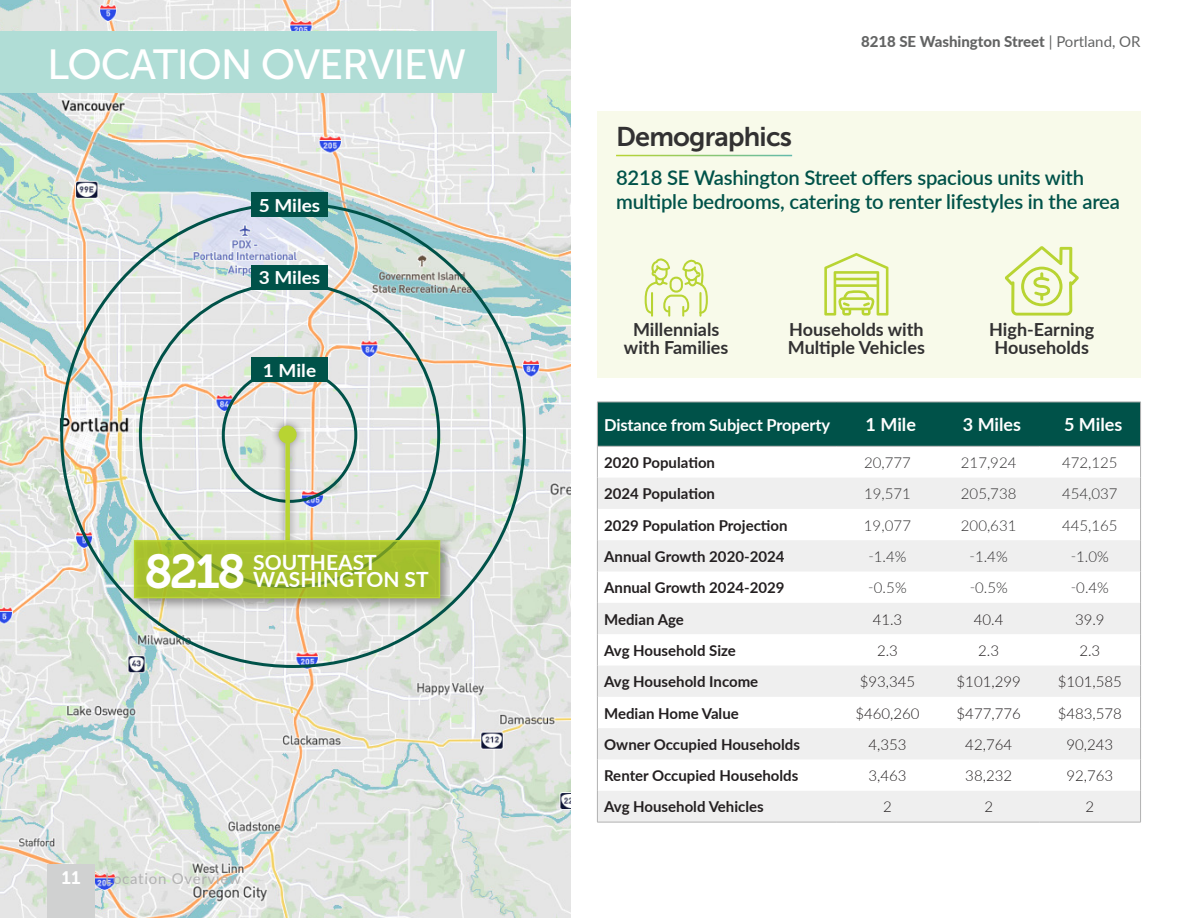
<style>
.page{position:relative;width:1188px;height:918px;background:#fff}
.page>*{position:absolute;margin:0;border:0;box-sizing:border-box;transform-origin:0 0}
.t1{font:47.4px "Museo 700";color:#fff}
.t2{font:42px "Museo Sans 500";letter-spacing:-.03em;color:#fff}
.t3{font:27px "Museo Sans 700";letter-spacing:-.03em;color:#323132}
.t4{font:700 21px "Lato";color:#fff}
.t5{font:600 20.25px/24.3px "Lato";letter-spacing:-.01em;color:#005249}
.t6{font:700 18px "Lato";color:#323132}
.Headline{font:700 18px "Lato";color:#fff;scale:1.06 1}
.Headline-2{font:700 18px "Lato";color:#fff}
.t7{font:18px "Museo 700";color:#fff}
.Headline-3{font:700 16.5px "Lato";letter-spacing:-.01em;color:#fff}
.Headline-4{font:700 15px "Lato";color:#231f20}
.Headline-5{font:300 15px "Lato";color:#231f20}
.Headline-6{font:300 15px "Lato";color:#323132}
.t8{font:800 15px "Lato";color:#636464}
.t9{font:15px "Lato";letter-spacing:.05em;color:#b1b1b1}
.s1{font-weight:400}
</style>
<div class="page">
<div style="left:597px;top:111px;width:544px;height:266px;background:#f8faea"></div>
<img style="left:0;top:0;width:570px;height:918px">
<div style="left:251px;top:192px;width:77px;height:25px;background:#005249"></div>
<div style="left:251px;top:265px;width:77px;height:24px;background:#005249"></div>
<div style="left:251px;top:357px;width:77px;height:25px;background:#005249"></div>
<div style="left:271px;top:418px;width:33px;height:131px;background:#231f20;opacity:.48"></div>
<div style="left:285px;top:435px;width:5px;height:106px;background:#b8d432"></div>
<div style="left:279px;top:426px;width:18px;height:18px;background:#b8d432;border-radius:50%"></div>
<div style="left:598px;top:403px;width:542px;height:43px;background:#005249"></div>
<svg style="left:598px;top:478px;width:542px;height:344px;fill:#efefef"></svg>
<hr style="left:598px;top:446px;width:239px;height:1px;background:#b1b1b1">
<hr style="left:837px;top:446px;width:101px;height:1px;background:#b1b1b1">
<hr style="left:938px;top:446px;width:101px;height:1px;background:#b1b1b1">
<hr style="left:1039px;top:446px;width:101px;height:1px;background:#b1b1b1">
<hr style="left:597px;top:822px;width:240px;height:1px;background:#b1b1b1">
<hr style="left:837px;top:822px;width:101px;height:1px;background:#b1b1b1">
<hr style="left:938px;top:822px;width:101px;height:1px;background:#b1b1b1">
<hr style="left:1039px;top:822px;width:102px;height:1px;background:#b1b1b1">
<hr style="left:597px;top:402px;width:240px;height:1px;background:#b1b1b1">
<hr style="left:597px;top:402px;width:1px;height:44px;background:#b1b1b1">
<hr style="left:837px;top:402px;width:101px;height:1px;background:#b1b1b1">
<hr style="left:938px;top:402px;width:101px;height:1px;background:#b1b1b1">
<hr style="left:1039px;top:402px;width:102px;height:1px;background:#b1b1b1">
<hr style="left:1140px;top:402px;width:1px;height:44px;background:#b1b1b1">
<hr style="left:597px;top:446px;width:1px;height:32px;background:#b1b1b1">
<hr style="left:1140px;top:446px;width:1px;height:32px;background:#b1b1b1">
<hr style="left:597px;top:478px;width:1px;height:31px;background:#b1b1b1">
<hr style="left:1140px;top:478px;width:1px;height:31px;background:#b1b1b1">
<hr style="left:597px;top:509px;width:1px;height:31px;background:#b1b1b1">
<hr style="left:1140px;top:509px;width:1px;height:31px;background:#b1b1b1">
<hr style="left:597px;top:540px;width:1px;height:32px;background:#b1b1b1">
<hr style="left:1140px;top:540px;width:1px;height:32px;background:#b1b1b1">
<hr style="left:597px;top:572px;width:1px;height:31px;background:#b1b1b1">
<hr style="left:1140px;top:572px;width:1px;height:31px;background:#b1b1b1">
<hr style="left:597px;top:603px;width:1px;height:31px;background:#b1b1b1">
<hr style="left:1140px;top:603px;width:1px;height:31px;background:#b1b1b1">
<hr style="left:597px;top:634px;width:1px;height:32px;background:#b1b1b1">
<hr style="left:1140px;top:634px;width:1px;height:32px;background:#b1b1b1">
<hr style="left:597px;top:666px;width:1px;height:31px;background:#b1b1b1">
<hr style="left:1140px;top:666px;width:1px;height:31px;background:#b1b1b1">
<hr style="left:597px;top:697px;width:1px;height:31px;background:#b1b1b1">
<hr style="left:1140px;top:697px;width:1px;height:31px;background:#b1b1b1">
<hr style="left:597px;top:728px;width:1px;height:31px;background:#b1b1b1">
<hr style="left:1140px;top:728px;width:1px;height:31px;background:#b1b1b1">
<hr style="left:597px;top:759px;width:1px;height:32px;background:#b1b1b1">
<hr style="left:1140px;top:759px;width:1px;height:32px;background:#b1b1b1">
<hr style="left:597px;top:791px;width:1px;height:31px;background:#b1b1b1">
<hr style="left:1140px;top:791px;width:1px;height:31px;background:#b1b1b1">
<hr style="left:616px;top:155px;width:176px;height:1px;background:#fff">
<div style="left:0;top:31px;width:497px;height:61px;background:#b0ddd6"></div>
<div style="left:130px;top:537px;width:323px;height:74px;background:#231f20;opacity:.29"></div>
<svg style="left:137px;top:543px;width:300px;height:52px;background:#a4be2d"></svg>
<div style="left:134px;top:540px;width:306px;height:58px;border:2px solid #b8d433"></div>
<svg style="left:824px;top:253px;width:64px;height:63px"></svg>
<svg style="left:1005px;top:246px;width:74px;height:70px"></svg>
<svg style="left:645px;top:258px;width:63px;height:59px"></svg>
<hr style="left:699px;top:292px;width:3px;height:25px;background:#b8d433">
<div style="left:47px;top:865px;width:48px;height:53px;background:#d0d1d1"></div>
<p class="t2" style="left:47px;top:41px;width:421px">LOCATION OVERVIEW</p>
<p class="Headline" style="left:259px;top:192px;width:60px">5 Miles</p>
<p class="Headline" style="left:259px;top:264px;width:60px">3 Miles</p>
<p class="Headline" style="left:263px;top:357px;width:52px">1 Mile</p>
<p class="t1" style="left:145px;top:546px;width:102px">8218</p>
<p class="t4" style="left:253px;top:547px;width:125px">SOUTHEAST</p>
<p class="t4" style="left:253px;top:564px;width:177px">WASHINGTON ST</p>
<p class="t7" style="left:61px;top:868px;width:21px">11</p>
<p class="t9" style="left:105px;top:867px;width:137px">Location Overview</p>
<p class="t3" style="left:616px;top:122px;width:178px">Demographics</p>
<p class="t8" style="left:861px;top:31px;width:281px">8218 SE Washington Street <span class="s1">| Portland, OR</span></p>
<p class="t5" style="left:616px;top:165px;width:505px">8218 SE Washington Street offers spacious units with multiple bedrooms, catering to renter lifestyles in the area</p>
<p class="t6" style="left:633px;top:316px;width:88px">Millennials</p>
<p class="t6" style="left:624px;top:334px;width:106px">with Families</p>
<p class="t6" style="left:789px;top:316px;width:136px">Households with</p>
<p class="t6" style="left:788px;top:334px;width:139px">Multiple Vehicles</p>
<p class="t6" style="left:989px;top:317px;width:107px">High-Earning</p>
<p class="t6" style="left:994px;top:335px;width:96px">Households</p>
<p class="Headline-3" style="left:604px;top:413px;width:227px">Distance from Subject Property</p>
<p class="Headline-2" style="left:866px;top:412px;width:52px">1 Mile</p>
<p class="Headline-2" style="left:963px;top:412px;width:60px">3 Miles</p>
<p class="Headline-2" style="left:1064px;top:412px;width:60px">5 Miles</p>
<p class="Headline-4" style="left:604px;top:451px;width:112px">2020 Population</p>
<p class="Headline-6" style="left:864px;top:452px;width:48px">20,777</p>
<p class="Headline-6" style="left:961px;top:452px;width:57px">217,924</p>
<p class="Headline-6" style="left:1062px;top:452px;width:57px">472,125</p>
<p class="Headline-4" style="left:604px;top:483px;width:112px">2024 Population</p>
<p class="Headline-6" style="left:864px;top:483px;width:48px">19,571</p>
<p class="Headline-6" style="left:961px;top:483px;width:57px">205,738</p>
<p class="Headline-6" style="left:1062px;top:483px;width:57px">454,037</p>
<p class="Headline-4" style="left:604px;top:514px;width:185px">2029 Population Projection</p>
<p class="Headline-6" style="left:864px;top:515px;width:49px">19,077</p>
<p class="Headline-6" style="left:961px;top:515px;width:57px">200,631</p>
<p class="Headline-6" style="left:1062px;top:515px;width:57px">445,165</p>
<p class="Headline-4" style="left:604px;top:545px;width:182px">Annual Growth 2020-2024</p>
<p class="Headline-6" style="left:868px;top:546px;width:40px">-1.4%</p>
<p class="Headline-6" style="left:970px;top:546px;width:40px">-1.4%</p>
<p class="Headline-6" style="left:1071px;top:546px;width:40px">-1.0%</p>
<p class="Headline-4" style="left:604px;top:577px;width:182px">Annual Growth 2024-2029</p>
<p class="Headline-6" style="left:868px;top:577px;width:40px">-0.5%</p>
<p class="Headline-6" style="left:970px;top:577px;width:40px">-0.5%</p>
<p class="Headline-6" style="left:1071px;top:577px;width:40px">-0.4%</p>
<p class="Headline-4" style="left:604px;top:608px;width:81px">Median Age</p>
<p class="Headline-5" style="left:873px;top:609px;width:31px">41.3</p>
<p class="Headline-5" style="left:974px;top:609px;width:31px">40.4</p>
<p class="Headline-5" style="left:1075px;top:609px;width:31px">39.9</p>
<p class="Headline-4" style="left:604px;top:639px;width:133px">Avg Household Size</p>
<p class="Headline-5" style="left:877px;top:640px;width:22px">2.3</p>
<p class="Headline-5" style="left:978px;top:640px;width:22px">2.3</p>
<p class="Headline-5" style="left:1079px;top:640px;width:22px">2.3</p>
<p class="Headline-4" style="left:604px;top:671px;width:156px">Avg Household Income</p>
<p class="Headline-5" style="left:860px;top:671px;width:57px">$93,345</p>
<p class="Headline-5" style="left:957px;top:671px;width:66px">$101,299</p>
<p class="Headline-5" style="left:1058px;top:671px;width:66px">$101,585</p>
<p class="Headline-4" style="left:604px;top:702px;width:136px">Median Home Value</p>
<p class="Headline-5" style="left:855px;top:703px;width:66px">$460,260</p>
<p class="Headline-5" style="left:957px;top:703px;width:66px">$477,776</p>
<p class="Headline-5" style="left:1058px;top:703px;width:66px">$483,578</p>
<p class="Headline-4" style="left:604px;top:733px;width:197px">Owner Occupied Households</p>
<p class="Headline-5" style="left:868px;top:734px;width:40px">4,353</p>
<p class="Headline-5" style="left:965px;top:734px;width:48px">42,764</p>
<p class="Headline-5" style="left:1066px;top:734px;width:48px">90,243</p>
<p class="Headline-4" style="left:604px;top:765px;width:196px">Renter Occupied Households</p>
<p class="Headline-5" style="left:868px;top:765px;width:40px">3,463</p>
<p class="Headline-5" style="left:965px;top:765px;width:48px">38,232</p>
<p class="Headline-5" style="left:1066px;top:765px;width:48px">92,763</p>
<p class="Headline-4" style="left:604px;top:796px;width:161px">Avg Household Vehicles</p>
<p class="Headline-5" style="left:883px;top:797px;width:10px">2</p>
<p class="Headline-5" style="left:984px;top:797px;width:10px">2</p>
<p class="Headline-5" style="left:1086px;top:797px;width:10px">2</p>
</div>
